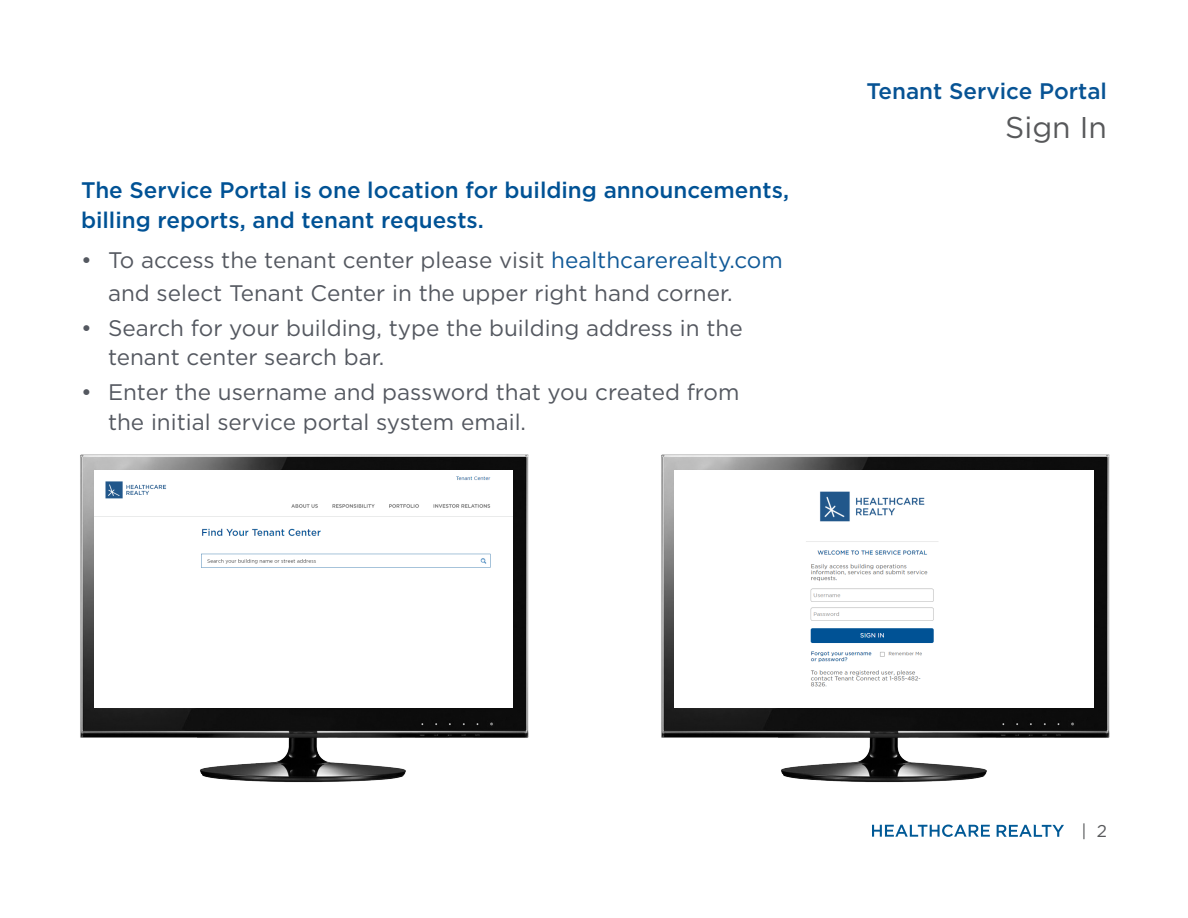
<style>
.page{position:relative;width:1188px;height:918px;background:#fff}
.page>*{position:absolute;margin:0;border:0;box-sizing:border-box;transform-origin:0 0}
.t1{font:30px "Gotham";color:#57585a}
.t2{font:22.5px/33px "Gotham";color:#545860}
.t3{font:500 22.5px/30px "Gotham";color:#005295}
.t4{font:500 22.5px "Gotham";color:#075394}
.t5{font:17.1px "Gotham";color:#58595b}
.s1{color:#105997}
</style>
<div class="page">
<svg style="left:872px;top:825px;width:118px;height:12px"></svg>
<svg style="left:997px;top:825px;width:67px;height:12px"></svg>
<img style="left:80px;top:454px;width:449px;height:329px">
<img style="left:94px;top:470px;width:418px;height:237px">
<img style="left:661px;top:454px;width:449px;height:329px">
<img style="left:675px;top:470px;width:418px;height:237px">
<p class="t3" style="left:81px;top:175px;width:710px">The Service Portal is one location for building announcements, billing reports, and tenant requests.</p>
<p class="t2" style="left:108px;top:243px;width:676px;text-indent:-27px">• To access the tenant center please visit <span class="s1">healthcarerealty.com </span>and select Tenant Center in the upper right hand corner.</p>
<p class="t2" style="left:108px;top:314px;width:636px;line-height:28.5px;text-indent:-27px">• Search for your building, type the building address in the tenant center search bar.</p>
<p class="t2" style="left:108px;top:377px;width:633px;line-height:30px;text-indent:-27px">• Enter the username and password that you created from the initial service portal system email.</p>
<p class="t4" style="left:866px;top:76px;width:242px">Tenant Service Portal</p>
<p class="t1" style="left:1005px;top:108px;width:103px">Sign In</p>
<p class="t5" style="left:1081px;top:820px;width:27px">| 2</p>
</div>
